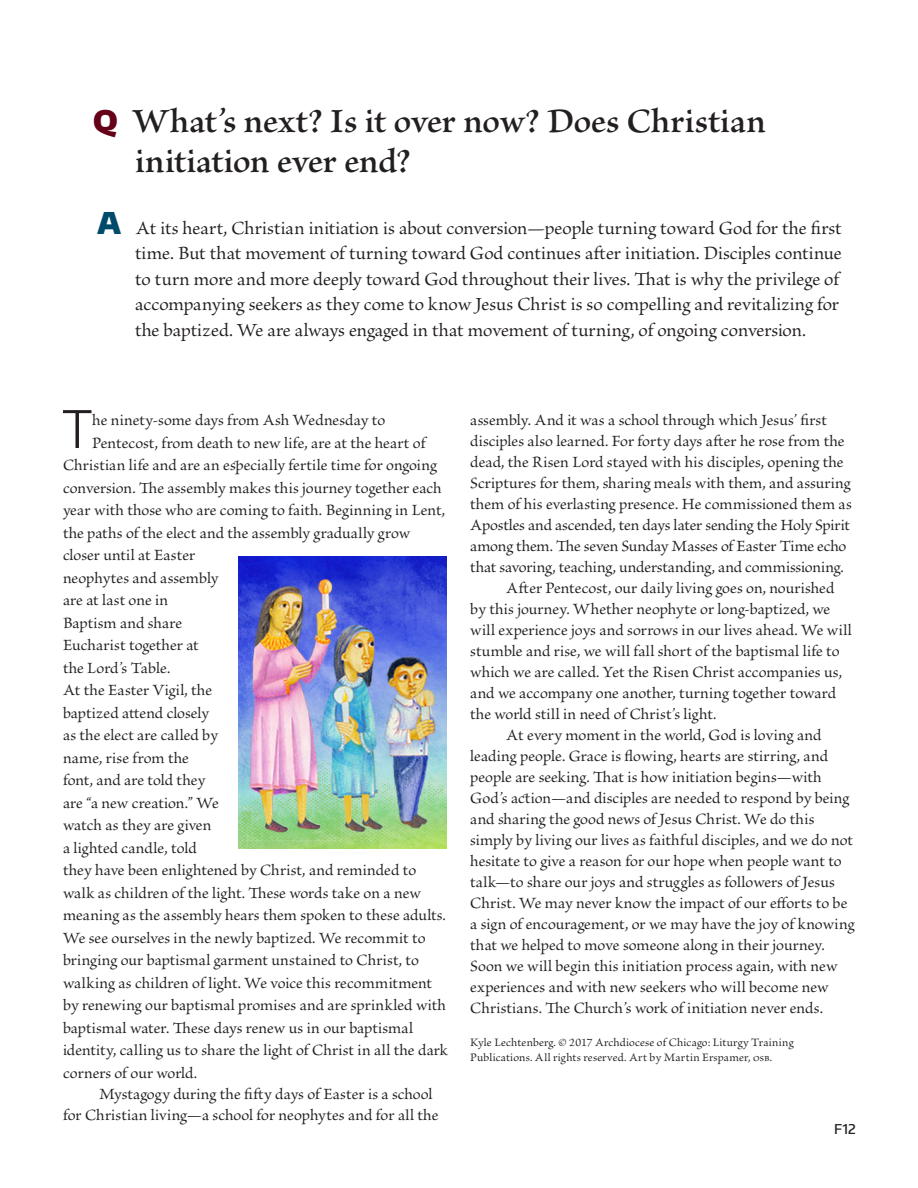
<style>
.page{position:relative;width:918px;height:1188px;background:#fff}
.page>*{position:absolute;margin:0;border:0;box-sizing:border-box;transform-origin:0 0}
.para-initial-cap{font:300 51.15px "Encode Sans";color:#231f20}
.Q{font:600 36px/40.5px "Brioso Pro";color:#231f20}
.A{font:19.5px/25.5px "Brioso Pro";letter-spacing:.005em;color:#231f20}
.para-indent{font:16.5px/21px "Brioso Pro";letter-spacing:.005em;color:#231f20}
.para-initial-cap-2{font:16.5px "Brioso Pro";letter-spacing:.01em;color:#231f20}
.Q_right_col{font:500 13.5px "Encode Sans";color:#231f20}
.copyright{font:12px/15px "Brioso Pro";letter-spacing:.02em;color:#231f20}
.s1{font-family:"Encode Sans";font-weight:900;font-size:30px;color:#660019}
.s2{font-family:"Encode Sans";font-weight:900;font-size:30px;color:#004a6a}
.s3{font-size:10.5px}
</style>
<div class="page">
<img style="left:238px;top:556px;width:209px;height:293px">
<p class="Q" style="left:135px;top:103px;width:632px;text-indent:-42px"><span class="s1">Q</span> What’s next? Is it over now? Does Christian initiation ever end?</p>
<p class="A" style="left:135px;top:216px;width:708px;text-indent:-38px"><span class="s2">A</span> At its heart, Christian initiation is about conversion—people turning toward God for the first time. But that movement of turning toward God continues after initiation. Disciples continue to turn more and more deeply toward God throughout their lives. That is why the privilege of accompanying seekers as they come to know Jesus Christ is so compelling and revitalizing for the baptized. We are always engaged in that movement of turning, of ongoing conversion.</p>
<p class="para-initial-cap" style="left:62px;top:395px;width:32px">T</p>
<p class="para-initial-cap-2" style="left:92px;top:412px;width:294px">he ninety-some days from Ash Wednesday to</p>
<p class="para-initial-cap-2" style="left:92px;top:434px;width:336px">Pentecost, from death to new life, are at the heart of</p>
<p class="para-initial-cap-2" style="left:63px;top:457px;width:375px">Christian life and are an especially fertile time for ongoing</p>
<p class="para-initial-cap-2" style="left:63px;top:479px;width:380px">conversion. The assembly makes this journey together each</p>
<p class="para-initial-cap-2" style="left:63px;top:502px;width:384px">year with those who are coming to faith. Beginning in Lent,</p>
<p class="para-initial-cap-2" style="left:63px;top:524px;width:349px">the paths of the elect and the assembly gradually grow</p>
<p class="para-initial-cap-2" style="left:63px;top:547px;width:134px">closer until at Easter</p>
<p class="para-initial-cap-2" style="left:63px;top:569px;width:157px">neophytes and assembly</p>
<p class="para-initial-cap-2" style="left:63px;top:592px;width:107px">are at last one in</p>
<p class="para-initial-cap-2" style="left:63px;top:614px;width:121px">Baptism and share</p>
<p class="para-initial-cap-2" style="left:63px;top:637px;width:137px">Eucharist together at</p>
<p class="para-initial-cap-2" style="left:63px;top:659px;width:109px">the Lord’s Table.</p>
<p class="para-initial-cap-2" style="left:63px;top:682px;width:151px">At the Easter Vigil, the</p>
<p class="para-initial-cap-2" style="left:63px;top:704px;width:148px">baptized attend closely</p>
<p class="para-initial-cap-2" style="left:63px;top:727px;width:156px">as the elect are called by</p>
<p class="para-initial-cap-2" style="left:63px;top:749px;width:127px">name, rise from the</p>
<p class="para-initial-cap-2" style="left:63px;top:772px;width:144px">font, and are told they</p>
<p class="para-initial-cap-2" style="left:63px;top:794px;width:157px">are “a new creation.” We</p>
<p class="para-initial-cap-2" style="left:63px;top:817px;width:150px">watch as they are given</p>
<p class="para-initial-cap-2" style="left:63px;top:839px;width:135px">a lighted candle, told</p>
<p class="para-initial-cap-2" style="left:63px;top:862px;width:355px">they have been enlightened by Christ, and reminded to</p>
<p class="para-initial-cap-2" style="left:63px;top:884px;width:359px">walk as children of the light. These words take on a new</p>
<p class="para-initial-cap-2" style="left:63px;top:907px;width:384px">meaning as the assembly hears them spoken to these adults.</p>
<p class="para-initial-cap-2" style="left:63px;top:929px;width:364px">We see ourselves in the newly baptized. We recommit to</p>
<p class="para-initial-cap-2" style="left:63px;top:952px;width:358px">bringing our baptismal garment unstained to Christ, to</p>
<p class="para-initial-cap-2" style="left:63px;top:974px;width:371px">walking as children of light. We voice this recommitment</p>
<p class="para-initial-cap-2" style="left:63px;top:997px;width:384px">by renewing our baptismal promises and are sprinkled with</p>
<p class="para-initial-cap-2" style="left:63px;top:1019px;width:351px">baptismal water. These days renew us in our baptismal</p>
<p class="para-initial-cap-2" style="left:63px;top:1042px;width:386px">identity, calling us to share the light of Christ in all the dark</p>
<p class="para-initial-cap-2" style="left:63px;top:1064px;width:136px">corners of our world.</p>
<p class="para-indent" style="left:63px;top:1084px;width:377px;text-indent:36px">Mystagogy during the fifty days of Easter is a school for Christian living—a school for neophytes and for all the</p>
<p class="para-indent" style="left:470px;top:411px;width:383px">assembly. And it was a school through which Jesus’ first disciples also learned. For forty days after he rose from the dead, the Risen Lord stayed with his disciples, opening the Scriptures for them, sharing meals with them, and assuring them of his everlasting presence. He commissioned them as Apostles and ascended, ten days later sending the Holy Spirit among them. The seven Sunday Masses of Easter Time echo that savoring, teaching, understanding, and commissioning.</p>
<p class="para-indent" style="left:470px;top:579px;width:383px;text-indent:36px">After Pentecost, our daily living goes on, nourished by this journey. Whether neophyte or long-baptized, we will experience joys and sorrows in our lives ahead. We will stumble and rise, we will fall short of the baptismal life to which we are called. Yet the Risen Christ accompanies us, and we accompany one another, turning together toward the world still in need of Christ’s light.</p>
<p class="para-indent" style="left:470px;top:726px;width:386px;text-indent:36px">At every moment in the world, God is loving and leading people. Grace is flowing, hearts are stirring, and people are seeking. That is how initiation begins—with God’s action—and disciples are needed to respond by being and sharing the good news of Jesus Christ. We do this simply by living our lives as faithful disciples, and we do not hesitate to give a reason for our hope when people want to talk—to share our joys and struggles as followers of Jesus Christ. We may never know the impact of our efforts to be a sign of encouragement, or we may have the joy of knowing that we helped to move someone along in their journey.<br>Soon we will begin this initiation process again, with new experiences and with new seekers who will become new Christians. The Church’s work of initiation never ends.</p>
<p class="copyright" style="left:470px;top:1036px;width:325px">Kyle Lechtenberg. © 2017 Archdiocese of Chicago: Liturgy Training<br>Publications. All rights reserved. Art by Martin Erspamer, <span class="s3">osb</span>.</p>
<p class="Q_right_col" style="left:834px;top:1120px;width:23px">F12</p>
</div>
